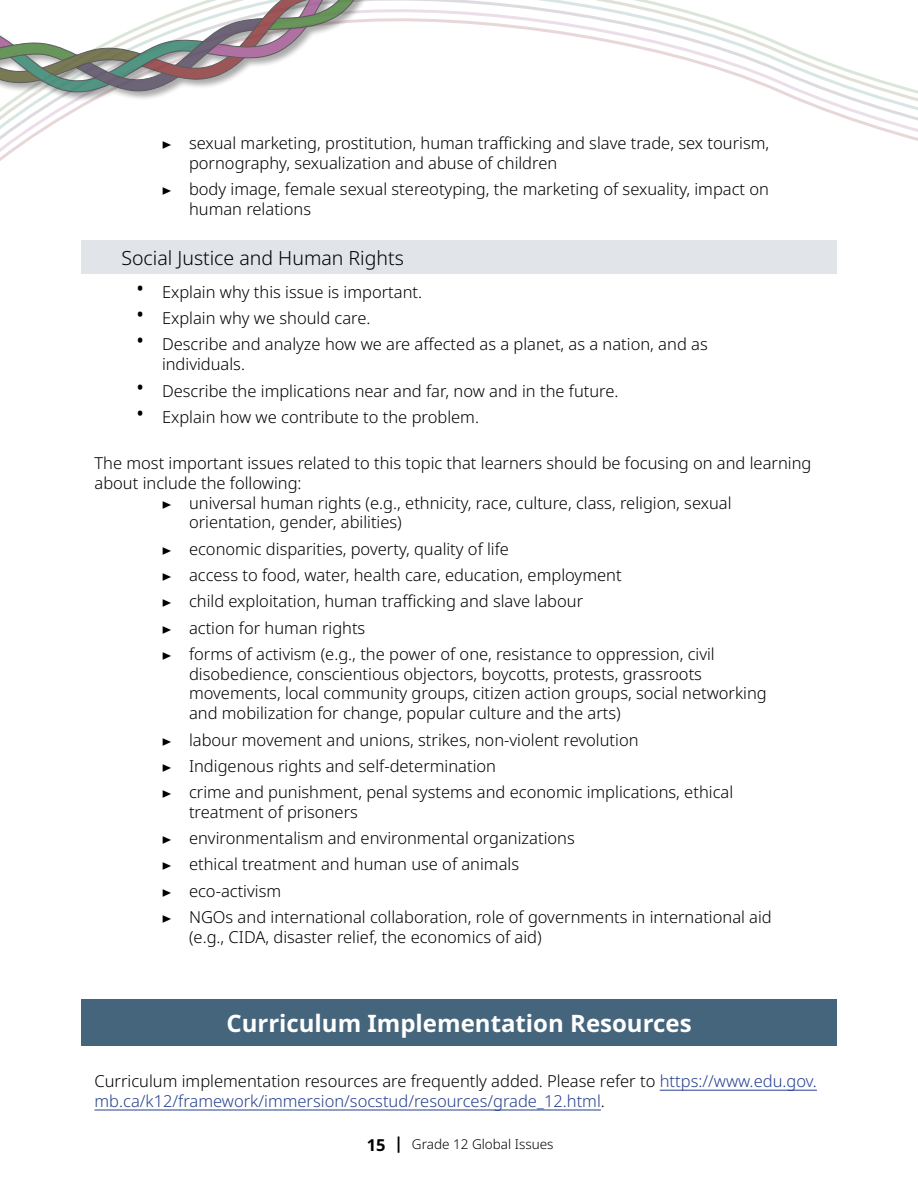
<style>
.page{position:relative;width:918px;height:1188px;background:#fff}
.page>*{position:absolute;margin:0;border:0;box-sizing:border-box;transform-origin:0 0}
.H2_White{font:700 24px "Noto Sans";color:#fff}
.GLO{font:300 19.5px "Noto Sans";color:#000}
.Learning_Outcome_bullets_2{font:300 16.5px/19.8px "Noto Sans";color:#000}
.Learning_Outcome_bullets{font:300 16.5px/19.8px "Noto Sans";color:#000}
.Paragraph{font:300 16.5px/19.8px "Noto Sans";color:#25408f}
.Paragraph-2{font:300 16.5px/19.8px "Noto Sans";color:#000}
.t1{font:300 13.5px "Noto Sans";color:#000}
.s1{font-family:"Acumin Pro";font-size:13.5px}
.s2{font-size:27px}
.s3{color:#000}
.s4{font-weight:700;font-size:16.5px}
</style>
<div class="page">
<svg style="left:0;top:0;width:918px;height:161px"></svg>
<div style="left:0;top:0;width:515px;height:102px;background:#000;opacity:.4"></div>
<svg style="left:0;top:0;width:407px;height:96px"></svg>
<div style="left:81px;top:241px;width:756px;height:33px;background:#e1e4e8"></div>
<div style="left:81px;top:1000px;width:756px;height:46px;background:#45657d"></div>
<hr style="left:660px;top:1090px;width:157px;height:1px;background:#25408f">
<hr style="left:94px;top:1110px;width:507px;height:1px;background:#25408f">
<p class="Learning_Outcome_bullets_2" style="left:189px;top:134px;width:582px;text-indent:-27px"><span class="s1">▶</span> sexual marketing, prostitution, human trafficking and slave trade, sex tourism, pornography, sexualization and abuse of children</p>
<p class="Learning_Outcome_bullets_2" style="left:189px;top:180px;width:582px;text-indent:-27px"><span class="s1">▶</span> body image, female sexual stereotyping, the marketing of sexuality, impact on human relations</p>
<h4 class="GLO" style="left:122px;top:244px;width:284px">Social Justice and Human Rights</h4>
<p class="Learning_Outcome_bullets" style="left:135px;top:282px;width:289px"><span class="s2">•</span> Explain why this issue is important.</p>
<p class="Learning_Outcome_bullets" style="left:135px;top:309px;width:237px"><span class="s2">•</span> Explain why we should care.</p>
<p class="Learning_Outcome_bullets" style="left:162px;top:335px;width:547px;text-indent:-27px"><span class="s2">•</span> Describe and analyze how we are affected as a planet, as a nation, and as individuals.</p>
<p class="Learning_Outcome_bullets" style="left:135px;top:381px;width:485px"><span class="s2">•</span> Describe the implications near and far, now and in the future.</p>
<p class="Learning_Outcome_bullets" style="left:135px;top:407px;width:346px"><span class="s2">•</span> Explain how we contribute to the problem.</p>
<p class="Paragraph-2" style="left:94px;top:454px;width:718px">The most important issues related to this topic that learners should be focusing on and learning about include the following:</p>
<p class="Learning_Outcome_bullets_2" style="left:189px;top:493px;width:544px;text-indent:-27px"><span class="s1">▶</span> universal human rights (e.g., ethnicity, race, culture, class, religion, sexual orientation, gender, abilities)</p>
<p class="Learning_Outcome_bullets_2" style="left:162px;top:539px;width:348px"><span class="s1">▶</span> economic disparities, poverty, quality of life</p>
<p class="Learning_Outcome_bullets_2" style="left:162px;top:566px;width:461px"><span class="s1">▶</span> access to food, water, health care, education, employment</p>
<p class="Learning_Outcome_bullets_2" style="left:162px;top:592px;width:423px"><span class="s1">▶</span> child exploitation, human trafficking and slave labour</p>
<p class="Learning_Outcome_bullets_2" style="left:162px;top:618px;width:205px"><span class="s1">▶</span> action for human rights</p>
<p class="Learning_Outcome_bullets_2" style="left:189px;top:644px;width:579px;text-indent:-27px"><span class="s1">▶</span> forms of activism (e.g., the power of one, resistance to oppression, civil disobedience, conscientious objectors, boycotts, protests, grassroots movements, local community groups, citizen action groups, social networking and mobilization for change, popular culture and the arts)</p>
<p class="Learning_Outcome_bullets_2" style="left:162px;top:730px;width:478px"><span class="s1">▶</span> labour movement and unions, strikes, non-violent revolution</p>
<p class="Learning_Outcome_bullets_2" style="left:162px;top:756px;width:336px"><span class="s1">▶</span> Indigenous rights and self-determination</p>
<p class="Learning_Outcome_bullets_2" style="left:189px;top:783px;width:546px;text-indent:-27px"><span class="s1">▶</span> crime and punishment, penal systems and economic implications, ethical treatment of prisoners</p>
<p class="Learning_Outcome_bullets_2" style="left:162px;top:829px;width:414px"><span class="s1">▶</span> environmentalism and environmental organizations</p>
<p class="Learning_Outcome_bullets_2" style="left:162px;top:855px;width:359px"><span class="s1">▶</span> ethical treatment and human use of animals</p>
<p class="Learning_Outcome_bullets_2" style="left:162px;top:881px;width:121px"><span class="s1">▶</span> eco-activism</p>
<p class="Learning_Outcome_bullets_2" style="left:189px;top:908px;width:584px;text-indent:-27px"><span class="s1">▶</span> NGOs and international collaboration, role of governments in international aid (e.g., CIDA, disaster relief, the economics of aid)</p>
<h2 class="H2_White" style="left:226px;top:1007px;width:467px">Curriculum Implementation Resources</h2>
<p class="Paragraph" style="left:94px;top:1072px;width:724px"><span class="s3">Curriculum implementation resources are frequently added. Please refer to</span> https://www.edu.gov. mb.ca/k12/framework/immersion/socstud/resources/grade_12.html<span class="s3">.</span></p>
<p class="t1" style="left:367px;top:1135px;width:188px"><span class="s4">15 |</span> Grade 12 Global Issues</p>
</div>
